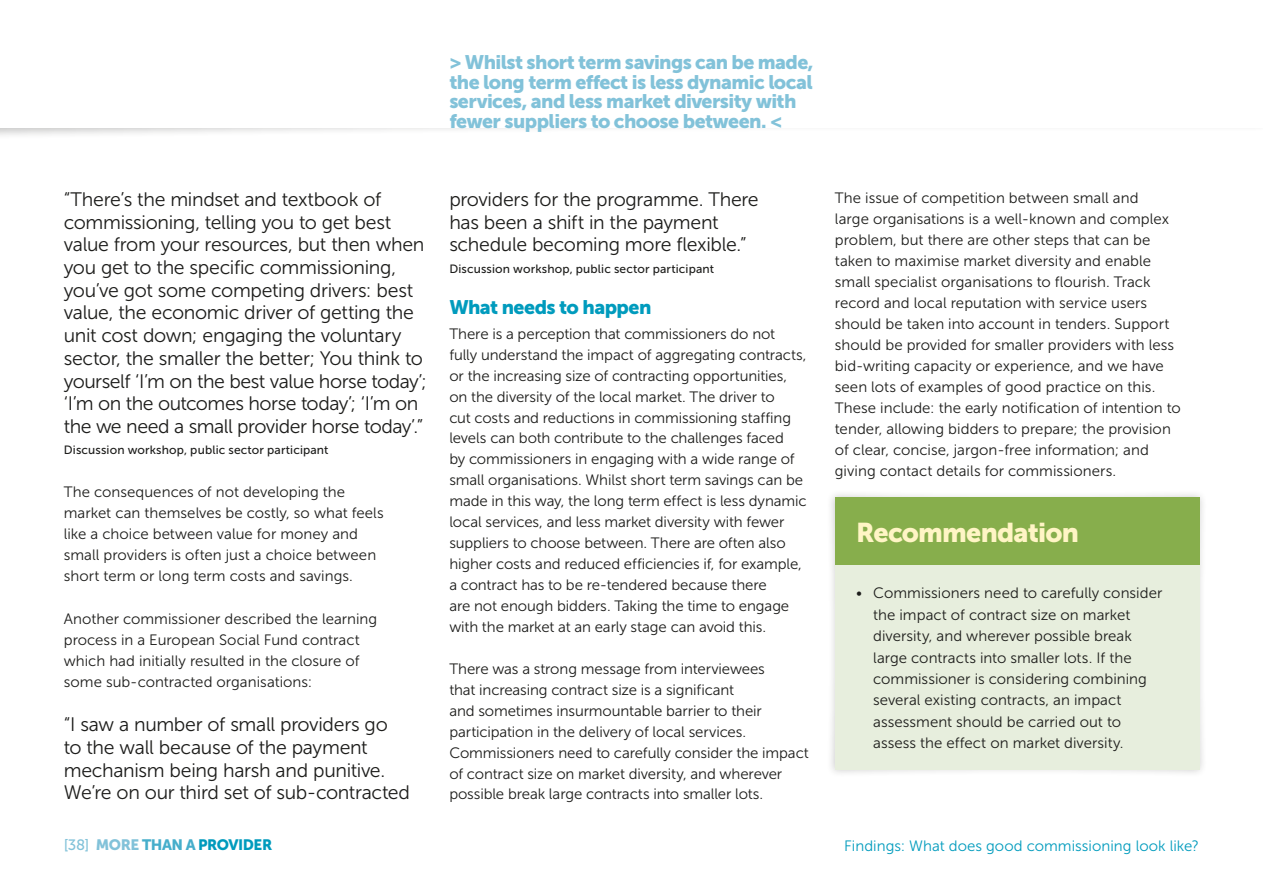
<style>
.page{position:relative;width:1263px;height:893px;background:#fff}
.page>*{position:absolute;margin:0;border:0;box-sizing:border-box;transform-origin:0 0}
.t1{font:27px "Museo Sans 900";letter-spacing:-.03em;color:#fff5c5}
.t2{font:19.5px/22.6px "Museo Sans 300";letter-spacing:-.02em;color:#1d1d1b}
.t3{font:19.5px/19.5px "Museo Sans 900";letter-spacing:-.03em;color:#82c2d9}
.t4{font:19.5px "Museo Sans 900";letter-spacing:-.025em;color:#009bbd}
.t5{font:15px/21px "Museo Sans 300";letter-spacing:-.005em;color:#1d1d1b}
.t6{font:15px "Museo Sans 300";letter-spacing:.005em;color:#009bbd}
.t7{font:15px "Museo Sans 900";letter-spacing:-.03em;color:#009bbd}
.t8{font:12px "Museo Sans 500";letter-spacing:.015em;color:#1d1d1b}
.s1{font-family:"Museo Sans 500";color:#82c2d9}
.s2{color:#82c2d9}
.s3{color:#46aecb}
</style>
<div class="page">
<div style="left:0;top:0;width:1263px;height:140px;background:#1d1d1b;opacity:.25"></div>
<div style="left:0;top:0;width:1263px;height:128px;background:#fff"></div>
<div style="left:827px;top:490px;width:380px;height:288px;background:#1d1d1b;opacity:.25"></div>
<div style="left:835px;top:497px;width:364px;height:69px;background:#87ae4c"></div>
<div style="left:835px;top:566px;width:364px;height:204px;background:#e7eedd"></div>
<p class="t2" style="left:64px;top:188px;width:365px">“There’s the mindset and textbook of commissioning, telling you to get best value from your resources, but then when you get to the specific commissioning, you’ve got some competing drivers: best value, the economic driver of getting the unit cost down; engaging the voluntary sector, the smaller the better; You think to yourself ‘I’m on the best value horse today’; ‘I’m on the outcomes horse today’; ‘I’m on the we need a small provider horse today’.”</p>
<p class="t8" style="left:64px;top:443px;width:266px">Discussion workshop, public sector participant</p>
<p class="t5" style="left:64px;top:481px;width:322px">The consequences of not developing the market can themselves be costly, so what feels like a choice between value for money and small providers is often just a choice between short term or long term costs and savings.</p>
<p class="t5" style="left:64px;top:608px;width:315px">Another commissioner described the learning process in a European Social Fund contract which had initially resulted in the closure of some sub-contracted organisations:</p>
<h2 class="t2" style="left:64px;top:713px;width:348px">“I saw a number of small providers go to the wall because of the payment mechanism being harsh and punitive.<br>We’re on our third set of sub-contracted</h2>
<p class="t7" style="left:64px;top:837px;width:210px"><span class="s1">[38]</span> <span class="s2">MORE</span> <span class="s3">THAN A</span> PROVIDER</p>
<h2 class="t3" style="left:449px;top:52px;width:366px">&gt; Whilst short term savings can be made, the long term effect is less dynamic local services, and less market diversity with fewer suppliers to choose between. &lt;</h2>
<h2 class="t2" style="left:449px;top:188px;width:311px">providers for the programme. There has been a shift in the payment schedule becoming more flexible.”</h2>
<p class="t8" style="left:449px;top:262px;width:266px">Discussion workshop, public sector participant</p>
<h2 class="t4" style="left:449px;top:296px;width:204px">What needs to happen</h2>
<p class="t5" style="left:449px;top:323px;width:359px">There is a perception that commissioners do not fully understand the impact of aggregating contracts, or the increasing size of contracting opportunities, on the diversity of the local market. The driver to<br>cut costs and reductions in commissioning staffing levels can both contribute to the challenges faced<br>by commissioners in engaging with a wide range of small organisations. Whilst short term savings can be made in this way, the long term effect is less dynamic local services, and less market diversity with fewer suppliers to choose between. There are often also higher costs and reduced efficiencies if, for example, a contract has to be re-tendered because there<br>are not enough bidders. Taking the time to engage with the market at an early stage can avoid this.</p>
<p class="t5" style="left:449px;top:658px;width:361px">There was a strong message from interviewees<br>that increasing contract size is a significant<br>and sometimes insurmountable barrier to their participation in the delivery of local services.<br>Commissioners need to carefully consider the impact of contract size on market diversity, and wherever possible break large contracts into smaller lots.</p>
<p class="t5" style="left:835px;top:187px;width:347px">The issue of competition between small and<br>large organisations is a well-known and complex problem, but there are other steps that can be taken to maximise market diversity and enable small specialist organisations to flourish. Track record and local reputation with service users should be taken into account in tenders. Support should be provided for smaller providers with less bid-writing capacity or experience, and we have seen lots of examples of good practice on this.<br>These include: the early notification of intention to tender, allowing bidders to prepare; the provision of clear, concise, jargon-free information; and giving contact details for commissioners.</p>
<h1 class="t1" style="left:856px;top:517px;width:224px">Recommendation</h1>
<p class="t5" style="left:873px;top:582px;width:291px;line-height:21.5px;text-indent:-17px">• Commissioners need to carefully consider the impact of contract size on market diversity, and wherever possible break large contracts into smaller lots. If the commissioner is considering combining several existing contracts, an impact assessment should be carried out to assess the effect on market diversity.</p>
<p class="t6" style="left:844px;top:837px;width:356px">Findings: What does good commissioning look like?</p>
</div>
